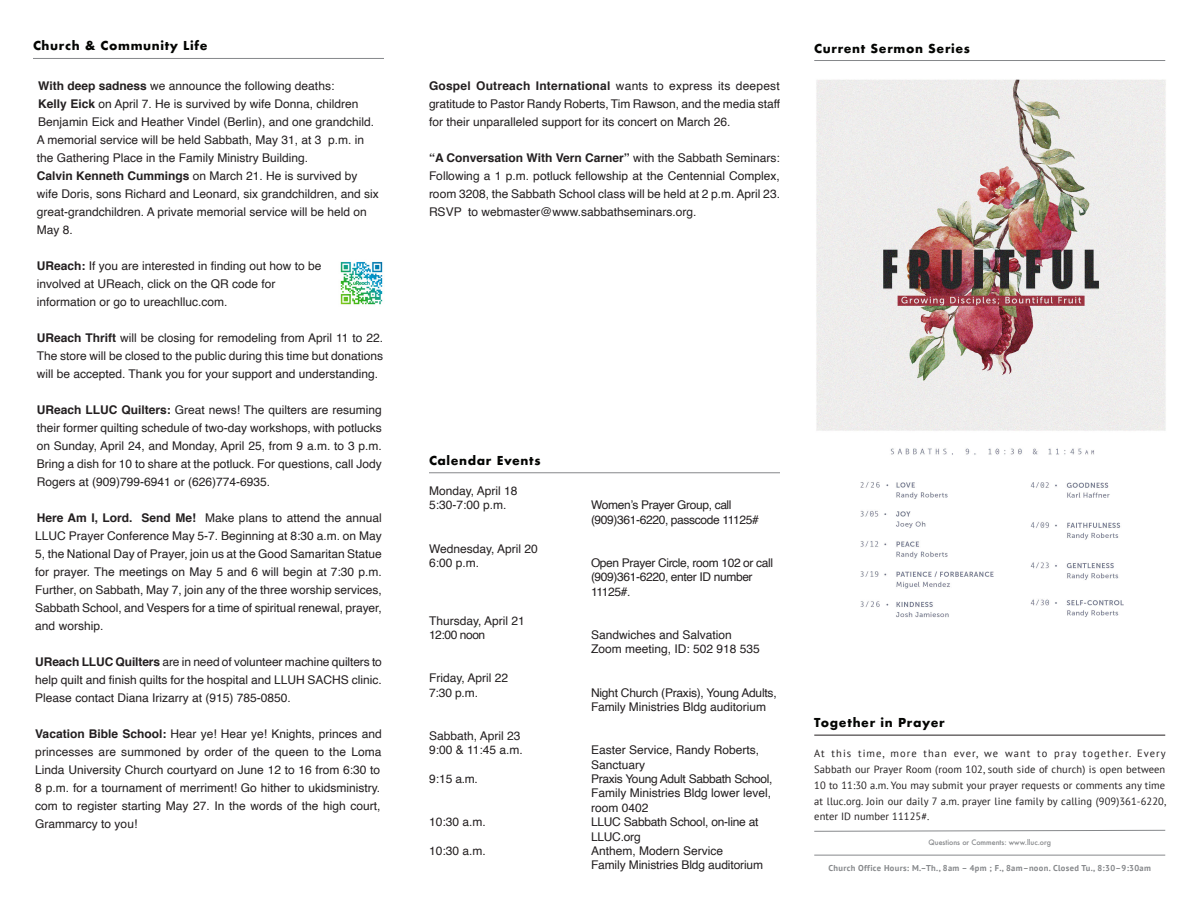
<style>
.page{position:relative;width:1188px;height:918px;background:#fff}
.page>*{position:absolute;margin:0;border:0;box-sizing:border-box;transform-origin:0 0}
.FYI{font:12px/18px "Helvetica";color:#231f20;text-align:justify}
.FYI-2{font:12px/14.4px "Helvetica";letter-spacing:-.03em;color:#231f20}
.t1{font:700 12px "Futura";letter-spacing:.05em;color:#040503}
.FYI-3{font:12px/14.4px "Helvetica";letter-spacing:-.02em;color:#231f20}
.FYI-4{font:12px "Helvetica";letter-spacing:-.025em;color:#231f20}
.t2{font:10.5px/15.8px "PT Sans";letter-spacing:.01em;color:#231f20;text-align:justify}
.t3{font:700 8.55px "PT Sans";letter-spacing:.04em;color:#86888b}
.t4{font:500 7.35px "Futura";color:#86888b}
.s1{font-weight:700}
</style>
<div class="page">
<hr style="left:33px;top:58px;width:351px;height:1px;background:#86888b">
<hr style="left:429px;top:472px;width:351px;height:1px;background:#86888b">
<hr style="left:814px;top:855px;width:351px;height:1px;background:#86888b">
<svg style="left:814px;top:830px;width:352px;height:2px"></svg>
<hr style="left:814px;top:735px;width:351px;height:1px;background:#231f20">
<hr style="left:814px;top:60px;width:351px;height:1px;background:#86888b">
<img style="left:816px;top:79px;width:350px;height:539px">
<img style="left:340px;top:262px;width:43px;height:43px">
<p class="t1" style="left:33px;top:37px;width:176px">Church &amp; Community Life</p>
<p class="FYI" style="left:37px;top:77px;width:344px;text-align:left"><span class="s1">With deep sadness</span> we announce the following deaths:<br><span class="s1">Kelly Eick</span> on April 7. He is survived by wife Donna, children Benjamin Eick and Heather Vindel (Berlin), and one grandchild.<br>A memorial service will be held Sabbath, May 31, at 3 p.m. in the Gathering Place in the Family Ministry Building.<br><span class="s1">Calvin Kenneth Cummings</span> on March 21. He is survived by wife Doris, sons Richard and Leonard, six grandchildren, and six great-grandchildren. A private memorial service will be held on May 8.</p>
<p class="FYI" style="left:37px;top:257px;width:286px;text-align:left"><span class="s1">UReach:</span> If you are interested in finding out how to be involved at UReach, click on the QR code for information or go to ureachlluc.com.</p>
<p class="FYI" style="left:37px;top:329px;width:348px"><span class="s1">UReach Thrift</span> will be closing for remodeling from April 11 to 22.<br>The store will be closed to the public during this time but donations will be accepted. Thank you for your support and understanding.</p>
<p class="FYI" style="left:37px;top:401px;width:347px"><span class="s1">UReach LLUC Quilters:</span> Great news! The quilters are resuming their former quilting schedule of two-day workshops, with potlucks on Sunday, April 24, and Monday, April 25, from 9 a.m. to 3 p.m.<br>Bring a dish for 10 to share at the potluck. For questions, call Jody Rogers at (909)799-6941 or (626)774-6935.</p>
<p class="FYI" style="left:35px;top:509px;width:348px"><span class="s1">Here Am I, Lord. Send Me!</span> Make plans to attend the annual LLUC Prayer Conference May 5-7. Beginning at 8:30 a.m. on May 5, the National Day of Prayer, join us at the Good Samaritan Statue for prayer. The meetings on May 5 and 6 will begin at 7:30 p.m.<br>Further, on Sabbath, May 7, join any of the three worship services, Sabbath School, and Vespers for a time of spiritual renewal, prayer, and worship.</p>
<p class="FYI" style="left:35px;top:653px;width:348px"><span class="s1">UReach LLUC Quilters</span> are in need of volunteer machine quilters to help quilt and finish quilts for the hospital and LLUH SACHS clinic.<br>Please contact Diana Irizarry at (915) 785-0850.</p>
<p class="FYI" style="left:35px;top:725px;width:348px;text-align:left"><span class="s1">Vacation Bible School:</span> Hear ye! Hear ye! Knights, princes and princesses are summoned by order of the queen to the Loma Linda University Church courtyard on June 12 to 16 from 6:30 to 8 p.m. for a tournament of merriment! Go hither to ukidsministry. com to register starting May 27. In the words of the high court, Grammarcy to you!</p>
<p class="FYI" style="left:429px;top:77px;width:353px"><span class="s1">Gospel Outreach International</span> wants to express its deepest gratitude to Pastor Randy Roberts, Tim Rawson, and the media staff for their unparalleled support for its concert on March 26.</p>
<p class="FYI" style="left:429px;top:149px;width:353px"><span class="s1">“A Conversation With Vern Carner”</span> with the Sabbath Seminars:<br>Following a 1 p.m. potluck fellowship at the Centennial Complex, room 3208, the Sabbath School class will be held at 2 p.m. April 23.<br>RSVP to webmaster@www.sabbathseminars.org.</p>
<p class="t1" style="left:814px;top:39px;width:157px">Current Sermon Series</p>
<p class="t1" style="left:429px;top:452px;width:113px">Calendar Events</p>
<p class="FYI" style="left:429px;top:482px;width:90px">Monday, April 18</p>
<p class="FYI" style="left:429px;top:497px;width:79px">5:30-7:00 p.m.</p>
<p class="FYI-2" style="left:591px;top:498px;width:169px">Women’s Prayer Group, call (909)361-6220, passcode 11125#</p>
<p class="FYI" style="left:429px;top:540px;width:110px">Wednesday, April 20</p>
<p class="FYI" style="left:429px;top:554px;width:52px">6:00 p.m.</p>
<p class="FYI-2" style="left:591px;top:556px;width:184px">Open Prayer Circle, room 102 or call</p>
<p class="FYI-2" style="left:591px;top:570px;width:163px">(909)361-6220, enter ID number<br>11125#.</p>
<p class="FYI" style="left:429px;top:612px;width:97px">Thursday, April 21</p>
<p class="FYI" style="left:429px;top:626px;width:58px">12:00 noon</p>
<p class="FYI" style="left:591px;top:626px;width:142px">Sandwiches and Salvation</p>
<p class="FYI" style="left:591px;top:641px;width:170px">Zoom meeting, ID: 502 918 535</p>
<p class="FYI" style="left:429px;top:669px;width:81px">Friday, April 22</p>
<p class="FYI" style="left:429px;top:684px;width:51px">7:30 p.m.</p>
<p class="FYI" style="left:591px;top:686px;width:187px;line-height:14.4px">Night Church (Praxis), Young Adults,<br>Family Ministries Bldg auditorium</p>
<p class="FYI" style="left:429px;top:727px;width:93px">Sabbath, April 23</p>
<p class="FYI" style="left:429px;top:741px;width:95px">9:00 &amp; 11:45 a.m.</p>
<p class="FYI" style="left:591px;top:743px;width:170px;line-height:14.4px">Easter Service, Randy Roberts,<br>Sanctuary</p>
<p class="FYI" style="left:429px;top:770px;width:50px">9:15 a.m.</p>
<p class="FYI-4" style="left:591px;top:770px;width:183px">Praxis Young Adult Sabbath School,</p>
<p class="FYI" style="left:591px;top:786px;width:182px;line-height:14.4px">Family Ministries Bldg lower level, room 0402</p>
<p class="FYI" style="left:429px;top:813px;width:58px">10:30 a.m.</p>
<p class="FYI-3" style="left:591px;top:815px;width:169px">LLUC Sabbath School, on-line at<br>LLUC.org</p>
<p class="FYI" style="left:429px;top:842px;width:58px">10:30 a.m.</p>
<p class="FYI" style="left:591px;top:842px;width:134px">Anthem, Modern Service</p>
<p class="FYI" style="left:591px;top:857px;width:174px">Family Ministries Bldg auditorium</p>
<p class="t3" style="left:828px;top:863px;width:324px">Church Office Hours: M.–Th., 8am – 4pm ; F., 8am–noon. Closed Tu., 8:30–9:30am</p>
<p class="t1" style="left:814px;top:714px;width:132px">Together in Prayer</p>
<p class="t2" style="left:814px;top:746px;width:353px">At this time, more than ever, we want to pray together. Every Sabbath our Prayer Room (room 102, south side of church) is open between 10 to 11:30 a.m. You may submit your prayer requests or comments any time at lluc.org. Join our daily 7 a.m. prayer line family by calling (909)361-6220, enter ID number 11125#.</p>
<p class="t4" style="left:929px;top:837px;width:124px">Questions or Comments: www.lluc.org</p>
</div>
